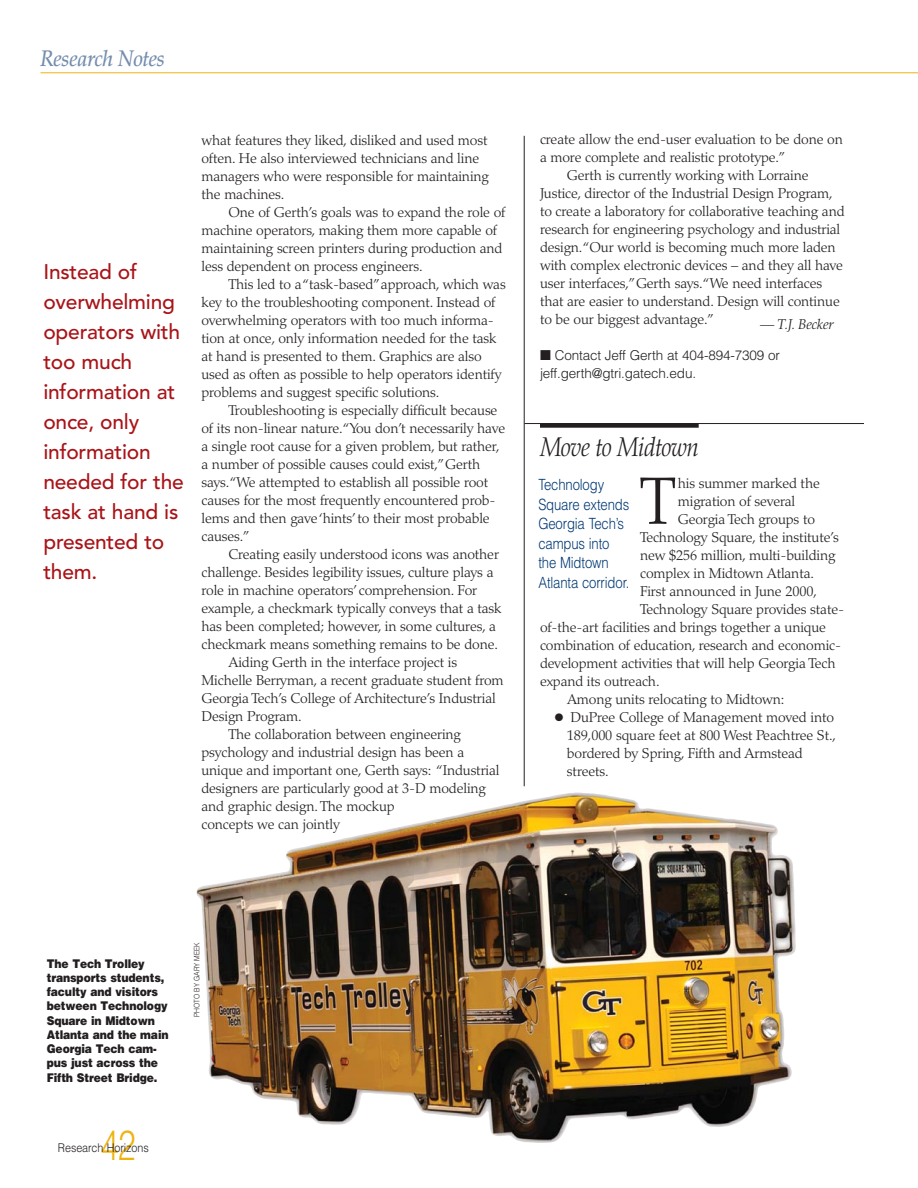
<style>
.page{position:relative;width:918px;height:1188px;background:#fff}
.page>*{position:absolute;margin:0;border:0;box-sizing:border-box;transform-origin:0 0}
.t1{font:300 66.75px "Palatino";color:#231f20;scale:.95 1}
.t2{font:300 42px "Helvetica";color:#efb310;scale:.77 1}
.t3{font:italic 300 27px "Palatino";letter-spacing:-.02em;color:#231f20;scale:.85 1}
.t4{font:italic 500 22.5px "Palatino";letter-spacing:-.015em;color:#748dae;scale:.9 1}
.t5{font:500 21px/30px "Avenir";letter-spacing:-.01em;color:#a91318}
.t6{font:300 15.45px/19.5px "Helvetica";letter-spacing:-.01em;color:#003874;scale:.85 1}
.t7{font:300 14.25px/18px "Palatino";letter-spacing:-.01em;color:#231f20}
.t8{font:italic 300 14.25px "Palatino";letter-spacing:-.01em;color:#231f20}
.t9{font:300 13.5px/18px "Helvetica";letter-spacing:-.01em;color:#231f20}
.t10{font:900 12px/14.2px "Helvetica";letter-spacing:-.015em;color:#231f20;scale:.9 1}
.t11{font:300 12px "Helvetica";letter-spacing:-.005em;color:#231f20;scale:.9 1}
.t12{font:300 7.5px "Helvetica";letter-spacing:-.005em;color:#231f20;scale:.9 1}
.s1{font-size:22.5px}
</style>
<div class="page">
<div style="left:540px;top:423px;width:159px;height:5px;background:#231f20"></div>
<hr style="left:524px;top:136px;width:1px;height:650px;background:#231f20">
<hr style="left:40px;top:72px;width:878px;height:1px;background:#efb310">
<hr style="left:525px;top:423px;width:339px;height:1px;background:#231f20">
<img style="left:196px;top:792px;width:600px;height:351px">
<h3 class="t4" style="left:40px;top:50px;width:140px">Research Notes</h3>
<h3 class="t5" style="left:43px;top:259px;width:142px">Instead of overwhelming operators with too much information at once, only information needed for the task at hand is presented to them.</h3>
<p class="t7" style="left:201px;top:133px;width:289px">what features they liked, disliked and used most often. He also interviewed technicians and line managers who were responsible for maintaining the machines.</p>
<p class="t7" style="left:201px;top:205px;width:305px;text-indent:27px">One of Gerth’s goals was to expand the role of machine operators, making them more capable of maintaining screen printers during production and less dependent on process engineers.</p>
<p class="t7" style="left:201px;top:277px;width:306px;text-indent:27px">This led to a “task-based”approach, which was key to the troubleshooting component. Instead of overwhelming operators with too much informa&shy;tion at once, only information needed for the task at hand is presented to them. Graphics are also used as often as possible to help operators identify problems and suggest specific solutions.</p>
<p class="t7" style="left:201px;top:403px;width:305px;text-indent:27px">Troubleshooting is especially difficult because of its non-linear nature.“You don’t necessarily have a single root cause for a given problem, but rather, a number of possible causes could exist,”Gerth says.“We attempted to establish all possible root causes for the most frequently encountered prob&shy;lems and then gave ‘hints’to their most probable causes.”</p>
<p class="t7" style="left:228px;top:547px;width:272px">Creating easily understood icons was another</p>
<p class="t7" style="left:201px;top:565px;width:294px">challenge. Besides legibility issues, culture plays a</p>
<p class="t7" style="left:201px;top:583px;width:277px">role in machine operators’comprehension. For</p>
<p class="t7" style="left:201px;top:601px;width:302px">example, a checkmark typically conveys that a task</p>
<p class="t7" style="left:201px;top:619px;width:296px">has been completed; however, in some cultures, a</p>
<p class="t7" style="left:201px;top:637px;width:298px">checkmark means something remains to be done.</p>
<p class="t7" style="left:228px;top:655px;width:230px">Aiding Gerth in the interface project is</p>
<p class="t7" style="left:201px;top:673px;width:304px">Michelle Berryman, a recent graduate student from</p>
<p class="t7" style="left:201px;top:691px;width:296px">Georgia Tech’s College of Architecture’s Industrial</p>
<p class="t7" style="left:201px;top:709px;width:102px">Design Program.</p>
<p class="t7" style="left:228px;top:727px;width:234px">The collaboration between engineering</p>
<p class="t7" style="left:201px;top:745px;width:264px">psychology and industrial design has been a</p>
<p class="t7" style="left:201px;top:763px;width:300px">unique and important one, Gerth says: “Industrial</p>
<p class="t7" style="left:201px;top:781px;width:286px">designers are particularly good at 3-D modeling</p>
<p class="t7" style="left:201px;top:799px;width:195px">and graphic design. The mockup</p>
<p class="t7" style="left:201px;top:817px;width:140px">concepts we can jointly</p>
<p class="t7" style="left:540px;top:132px;width:304px">create allow the end-user evaluation to be done on</p>
<p class="t7" style="left:540px;top:150px;width:247px">a more complete and realistic prototype.”</p>
<p class="t7" style="left:567px;top:168px;width:243px">Gerth is currently working with Lorraine</p>
<p class="t7" style="left:540px;top:186px;width:294px">Justice, director of the Industrial Design Program,</p>
<p class="t7" style="left:540px;top:204px;width:306px">to create a laboratory for collaborative teaching and</p>
<p class="t7" style="left:540px;top:222px;width:302px">research for engineering psychology and industrial</p>
<p class="t7" style="left:540px;top:240px;width:297px">design.“Our world is becoming much more laden</p>
<p class="t7" style="left:540px;top:258px;width:305px">with complex electronic devices – and they all have</p>
<p class="t7" style="left:540px;top:276px;width:284px">user interfaces,”Gerth says.“We need interfaces</p>
<p class="t7" style="left:540px;top:294px;width:301px">that are easier to understand. Design will continue</p>
<p class="t7" style="left:540px;top:312px;width:176px">to be our biggest advantage.”</p>
<p class="t8" style="left:760px;top:319px;width:75px">— T.J. Becker</p>
<p class="t9" style="left:540px;top:348px;width:242px">■ Contact Jeff Gerth at 404-894-7309 or jeff.gerth@gtri.gatech.edu.</p>
<h3 class="t3" style="left:540px;top:437px;width:188px">Move to Midtown</h3>
<h1 class="t1" style="left:640px;top:475px;width:39px">T</h1>
<p class="t7" style="left:678px;top:476px;width:144px">his summer marked the</p>
<p class="t6" style="left:538px;top:477px;width:108px">Technology<br>Square extends<br>Georgia Tech’s campus into the Midtown<br>Atlanta corridor.</p>
<p class="t7" style="left:678px;top:494px;width:119px">migration of several</p>
<p class="t7" style="left:678px;top:512px;width:139px">Georgia Tech groups to</p>
<p class="t7" style="left:640px;top:530px;width:200px">Technology Square, the institute’s</p>
<p class="t7" style="left:640px;top:548px;width:197px">new $256 million, multi-building</p>
<p class="t7" style="left:640px;top:566px;width:175px">complex in Midtown Atlanta.</p>
<p class="t7" style="left:640px;top:584px;width:178px">First announced in June 2000,</p>
<p class="t7" style="left:640px;top:602px;width:206px">Technology Square provides state-</p>
<p class="t7" style="left:540px;top:620px;width:288px">of-the-art facilities and brings together a unique</p>
<p class="t7" style="left:540px;top:638px;width:303px">combination of education, research and economic-</p>
<p class="t7" style="left:540px;top:656px;width:297px">development activities that will help Georgia Tech</p>
<p class="t7" style="left:540px;top:674px;width:121px">expand its outreach.</p>
<p class="t7" style="left:567px;top:692px;width:219px">Among units relocating to Midtown:</p>
<p class="t7" style="left:567px;top:710px;width:271px;text-indent:-13px"><span class="s1">•</span> DuPree College of Management moved into 189,000 square feet at 800 West Peachtree St., bordered by Spring, Fifth and Armstead streets.</p>
<p class="t10" style="left:47px;top:957px;width:137px">The Tech Trolley transports students, faculty and visitors between Technology<br>Square in Midtown<br>Atlanta and the main<br>Georgia Tech cam&shy;pus just across the<br>Fifth Street Bridge.</p>
<h2 class="t2" style="left:101px;top:1129px;width:47px">42</h2>
<p class="t11" style="left:58px;top:1143px;width:103px">Research Horizons</p>
<p class="t12" style="left:194px;top:1017px;width:84px;rotate:-90deg">PHOTO BY GARY MEEK</p>
</div>
